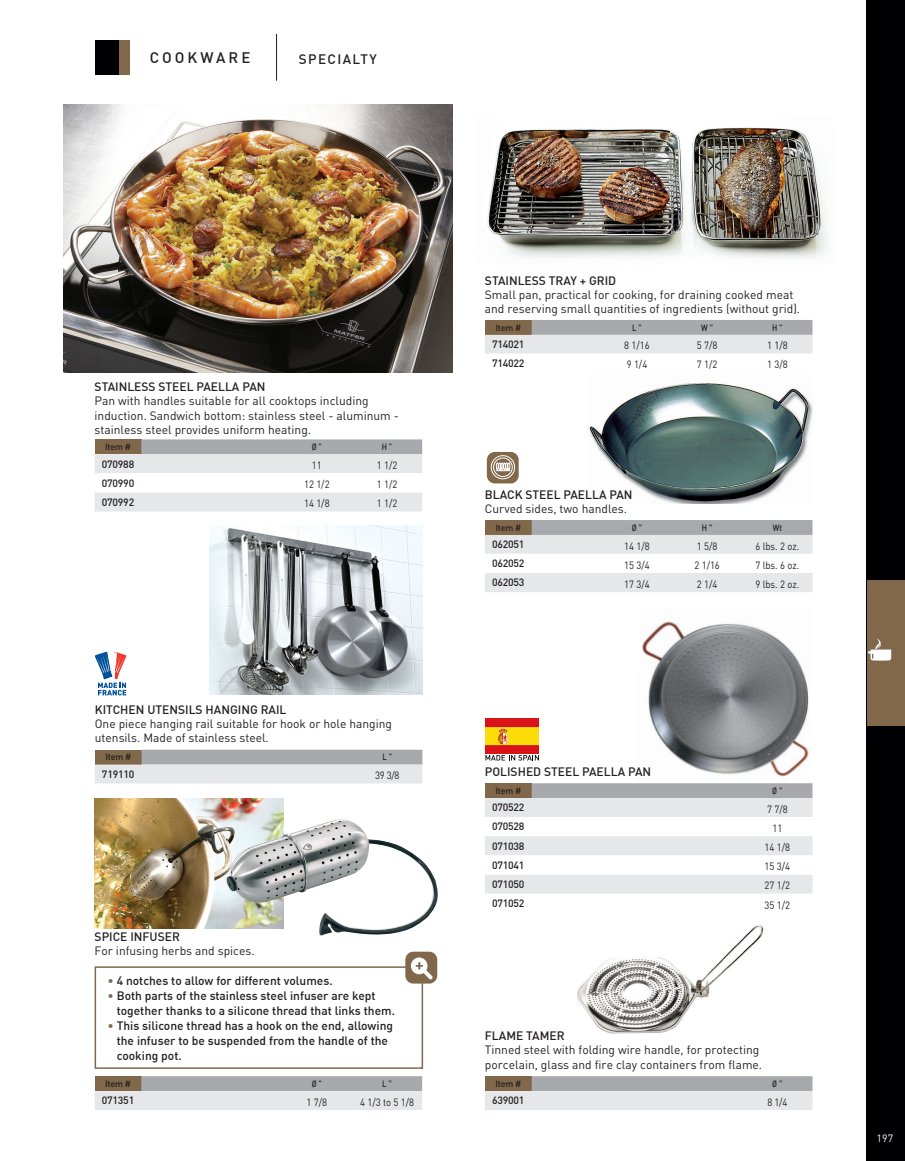
<style>
.page{position:relative;width:905px;height:1161px;background:#fff}
.page>*{position:absolute;margin:0;border:0;box-sizing:border-box;transform-origin:0 0}
.t1{font:500 15px "DIN";letter-spacing:.2em;color:#231f20}
.t2{font:500 13.5px "DIN";letter-spacing:.1em;color:#231f20}
.commentaire{font:12px/14.2px "DIN";color:#231f20}
.titre{font:500 12px/15px "DIN";color:#231f20}
.Dimensions{font:10.5px "DIN";color:#231f20;scale:.9 1}
.t3{font:500 10.5px "DIN";letter-spacing:-.02em;color:#231f20}
.t4{font:10.5px "DIN";letter-spacing:.025em;color:#fff}
.Code_bandeau{font:500 9px "DIN";letter-spacing:-.02em;color:#231f20}
.Code_bandeau-2{font:500 9px "DIN";letter-spacing:-.02em;color:#231f20;scale:.85 1}
</style>
<div class="page">
<div style="left:866px;top:0;width:38px;height:1161px;background:#000002"></div>
<div style="left:118px;top:40px;width:12px;height:35px;background:#81684b"></div>
<div style="left:95px;top:40px;width:23px;height:35px;background:#000002"></div>
<hr style="left:276px;top:34px;width:1px;height:47px;background:#231f20">
<div style="left:866px;top:580px;width:38px;height:146px;background:#81684b"></div>
<svg style="left:868px;top:638px;width:23px;height:23px"></svg>
<img style="left:487px;top:127px;width:340px;height:131px">
<img style="left:64px;top:104px;width:388px;height:268px">
<img style="left:642px;top:621px;width:167px;height:156px">
<img style="left:210px;top:526px;width:212px;height:168px">
<img style="left:589px;top:382px;width:223px;height:122px">
<img style="left:577px;top:925px;width:187px;height:109px">
<img style="left:95px;top:799px;width:188px;height:129px">
<img style="left:226px;top:819px;width:212px;height:116px">
<svg style="left:95px;top:652px;width:31px;height:43px"></svg>
<div style="left:95px;top:966px;width:328px;height:103px;border:2px solid #81684b"></div>
<div style="left:405px;top:952px;width:32px;height:32px;background:#81684b;border-radius:8px"></div>
<svg style="left:411px;top:957px;width:22px;height:23px"></svg>
<svg style="left:487px;top:452px;width:31px;height:31px"></svg>
<div style="left:493px;top:458px;width:19px;height:19px;border:1px solid #fff;border-radius:50%"></div>
<svg style="left:496px;top:462px;width:15px;height:9px"></svg>
<div style="left:491px;top:455px;width:24px;height:24px;border:1px solid #fff;border-radius:50%"></div>
<img style="left:485px;top:718px;width:54px;height:36px">
<svg style="left:485px;top:755px;width:54px;height:6px"></svg>
<svg style="left:95px;top:439px;width:327px;height:73px"></svg>
<svg style="left:485px;top:520px;width:327px;height:72px"></svg>
<svg style="left:485px;top:320px;width:327px;height:34px;background:#c9c8c9"></svg>
<svg style="left:485px;top:783px;width:327px;height:111px"></svg>
<svg style="left:95px;top:750px;width:327px;height:33px;background:#c8c7c8"></svg>
<svg style="left:485px;top:1076px;width:327px;height:34px;background:#c8c8c8"></svg>
<svg style="left:95px;top:1076px;width:327px;height:34px;background:#c8c8c8"></svg>
<p class="t1" style="left:150px;top:48px;width:102px">COOKWARE</p>
<p class="t2" style="left:299px;top:50px;width:79px">SPECIALTY</p>
<p class="titre" style="left:95px;top:379px;width:172px">STAINLESS STEEL PAELLA PAN</p>
<p class="commentaire" style="left:95px;top:394px;width:306px">Pan with handles suitable for all cooktops including induction. Sandwich bottom: stainless steel - aluminum - stainless steel provides uniform heating.</p>
<p class="Code_bandeau" style="left:105px;top:441px;width:27px">Item #</p>
<p class="Code_bandeau-2" style="left:312px;top:441px;width:14px">Ø "</p>
<p class="Code_bandeau-2" style="left:382px;top:441px;width:14px">H "</p>
<p class="t3" style="left:102px;top:457px;width:34px">070988</p>
<p class="Dimensions" style="left:312px;top:459px;width:12px">11</p>
<p class="Dimensions" style="left:377px;top:459px;width:24px">1 1/2</p>
<p class="t3" style="left:102px;top:476px;width:34px">070990</p>
<p class="Dimensions" style="left:304px;top:478px;width:30px">12 1/2</p>
<p class="Dimensions" style="left:377px;top:478px;width:24px">1 1/2</p>
<p class="t3" style="left:102px;top:495px;width:34px">070992</p>
<p class="Dimensions" style="left:304px;top:497px;width:30px">14 1/8</p>
<p class="Dimensions" style="left:377px;top:497px;width:24px">1 1/2</p>
<p class="titre" style="left:95px;top:701px;width:193px">KITCHEN UTENSILS HANGING RAIL</p>
<p class="commentaire" style="left:95px;top:716px;width:299px">One piece hanging rail suitable for hook or hole hanging utensils. Made of stainless steel.</p>
<p class="Code_bandeau" style="left:105px;top:751px;width:27px">Item #</p>
<p class="Code_bandeau-2" style="left:382px;top:751px;width:13px">L "</p>
<p class="t3" style="left:102px;top:767px;width:34px">719110</p>
<p class="Dimensions" style="left:375px;top:769px;width:29px">39 3/8</p>
<p class="titre" style="left:95px;top:929px;width:87px">SPICE INFUSER</p>
<p class="commentaire" style="left:95px;top:944px;width:162px">For infusing herbs and spices.</p>
<p class="titre" style="left:117px;top:973px;width:217px">4 notches to allow for different volumes.</p>
<p class="titre" style="left:117px;top:988px;width:280px">Both parts of the stainless steel infuser are kept together thanks to a silicone thread that links them.</p>
<p class="titre" style="left:117px;top:1018px;width:278px">This silicone thread has a hook on the end, allowing the infuser to be suspended from the handle of the cooking pot.</p>
<p class="Code_bandeau" style="left:105px;top:1078px;width:27px">Item #</p>
<p class="Code_bandeau-2" style="left:312px;top:1078px;width:14px">Ø "</p>
<p class="Code_bandeau-2" style="left:382px;top:1078px;width:13px">L "</p>
<p class="t3" style="left:102px;top:1094px;width:34px">071351</p>
<p class="Dimensions" style="left:306px;top:1095px;width:24px">1 7/8</p>
<p class="Dimensions" style="left:360px;top:1095px;width:61px">4 1/3 to 5 1/8</p>
<p class="titre" style="left:485px;top:273px;width:133px">STAINLESS TRAY + GRID</p>
<p class="commentaire" style="left:485px;top:288px;width:317px">Small pan, practical for cooking, for draining cooked meat and reserving small quantities of ingredients (without grid).</p>
<p class="Code_bandeau" style="left:495px;top:322px;width:27px">Item #</p>
<p class="Code_bandeau-2" style="left:632px;top:322px;width:13px">L "</p>
<p class="Code_bandeau-2" style="left:701px;top:322px;width:15px">W "</p>
<p class="Code_bandeau-2" style="left:772px;top:322px;width:14px">H "</p>
<p class="t3" style="left:492px;top:338px;width:34px">714021</p>
<p class="Dimensions" style="left:624px;top:339px;width:30px">8 1/16</p>
<p class="Dimensions" style="left:697px;top:339px;width:24px">5 7/8</p>
<p class="Dimensions" style="left:767px;top:339px;width:24px">1 1/8</p>
<p class="t3" style="left:492px;top:357px;width:34px">714022</p>
<p class="Dimensions" style="left:626px;top:358px;width:24px">9 1/4</p>
<p class="Dimensions" style="left:697px;top:358px;width:24px">7 1/2</p>
<p class="Dimensions" style="left:767px;top:358px;width:24px">1 3/8</p>
<p class="titre" style="left:485px;top:486px;width:149px">BLACK STEEL PAELLA PAN</p>
<p class="commentaire" style="left:485px;top:501px;width:144px">Curved sides, two handles.</p>
<p class="Code_bandeau" style="left:495px;top:522px;width:27px">Item #</p>
<p class="Code_bandeau-2" style="left:632px;top:522px;width:14px">Ø "</p>
<p class="Code_bandeau-2" style="left:702px;top:522px;width:14px">H "</p>
<p class="Code_bandeau-2" style="left:772px;top:522px;width:12px">Wt</p>
<p class="t3" style="left:492px;top:538px;width:34px">062051</p>
<p class="Dimensions" style="left:624px;top:539px;width:30px">14 1/8</p>
<p class="Dimensions" style="left:697px;top:539px;width:24px">1 5/8</p>
<p class="Dimensions" style="left:755px;top:539px;width:50px">6 lbs. 2 oz.</p>
<p class="t3" style="left:492px;top:557px;width:34px">062052</p>
<p class="Dimensions" style="left:624px;top:558px;width:30px">15 3/4</p>
<p class="Dimensions" style="left:694px;top:558px;width:30px">2 1/16</p>
<p class="Dimensions" style="left:755px;top:558px;width:50px">7 lbs. 6 oz.</p>
<p class="t3" style="left:492px;top:576px;width:34px">062053</p>
<p class="Dimensions" style="left:624px;top:577px;width:30px">17 3/4</p>
<p class="Dimensions" style="left:697px;top:577px;width:24px">2 1/4</p>
<p class="Dimensions" style="left:755px;top:577px;width:50px">9 lbs. 2 oz.</p>
<p class="titre" style="left:485px;top:763px;width:168px">POLISHED STEEL PAELLA PAN</p>
<p class="Code_bandeau" style="left:495px;top:785px;width:27px">Item #</p>
<p class="Code_bandeau-2" style="left:772px;top:785px;width:14px">Ø "</p>
<p class="t3" style="left:492px;top:801px;width:34px">070522</p>
<p class="Dimensions" style="left:767px;top:802px;width:24px">7 7/8</p>
<p class="t3" style="left:492px;top:820px;width:34px">070528</p>
<p class="Dimensions" style="left:772px;top:821px;width:12px">11</p>
<p class="t3" style="left:492px;top:839px;width:34px">071038</p>
<p class="Dimensions" style="left:764px;top:841px;width:30px">14 1/8</p>
<p class="t3" style="left:492px;top:858px;width:34px">071041</p>
<p class="Dimensions" style="left:764px;top:860px;width:30px">15 3/4</p>
<p class="t3" style="left:492px;top:877px;width:34px">071050</p>
<p class="Dimensions" style="left:764px;top:879px;width:30px">27 1/2</p>
<p class="t3" style="left:492px;top:897px;width:34px">071052</p>
<p class="Dimensions" style="left:764px;top:898px;width:30px">35 1/2</p>
<p class="titre" style="left:485px;top:1028px;width:81px">FLAME TAMER</p>
<p class="commentaire" style="left:485px;top:1043px;width:279px">Tinned steel with folding wire handle, for protecting porcelain, glass and fire clay containers from flame.</p>
<p class="Code_bandeau" style="left:495px;top:1078px;width:27px">Item #</p>
<p class="Code_bandeau-2" style="left:772px;top:1078px;width:14px">Ø "</p>
<p class="t3" style="left:492px;top:1094px;width:34px">639001</p>
<p class="Dimensions" style="left:767px;top:1095px;width:23px">8 1/4</p>
<p class="t4" style="left:873px;top:1131px;width:18px">197</p>
<p class="t4" style="left:876px;top:1131px;width:18px">197</p>
</div>
